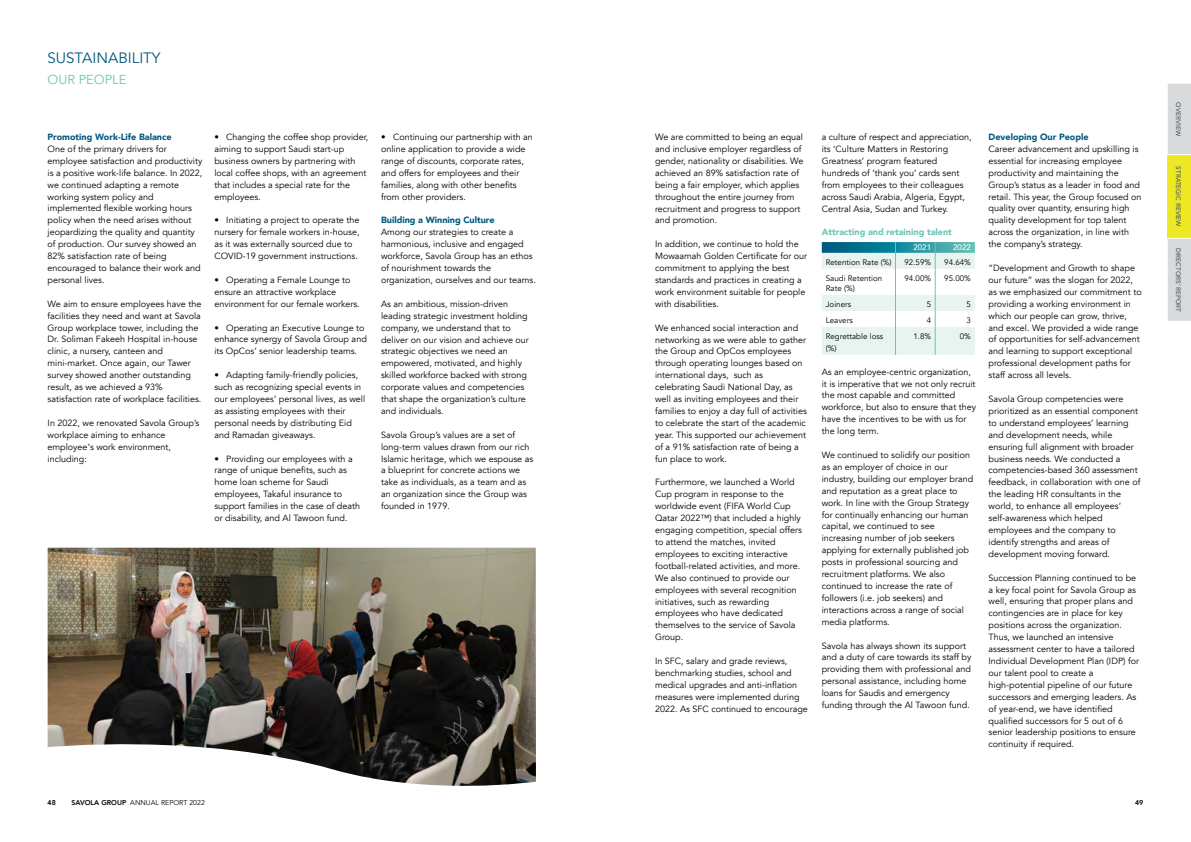
<style>
.page{position:relative;width:1191px;height:842px;background:#fff}
.page>*{position:absolute;margin:0;border:0;box-sizing:border-box;transform-origin:0 0}
.t1{font:15px "Avenir";color:#00587e}
.t2{font:13px "Avenir";color:#69c6b4}
.t3{font:9px/11.9px "Avenir";color:#000}
.t4{font:900 9px "Avenir";color:#00587e}
.t5{font:900 9px "Avenir";color:#69c6b4}
.t6{font:8px/10px "Avenir";color:#000}
.t7{font:500 8px "Avenir";color:#fff}
.t8{font:7px "Avenir";color:#000}
.t9{font:800 7px "Avenir";color:#000}
.t10{font:500 6.5px "Avenir";color:#485865}
.s1{font-weight:800}
</style>
<div class="page">
<svg style="left:821px;top:242px;width:154px;height:113px"></svg>
<img style="left:48px;top:548px;width:488px;height:238px">
<svg style="left:1167px;top:84px;width:24px;height:237px;background:#e0df9b"></svg>
<h1 class="t1" style="left:48px;top:49px;width:114px">SUSTAINABILITY</h1>
<h2 class="t2" style="left:48px;top:71px;width:80px">OUR PEOPLE</h2>
<p class="t4" style="left:48px;top:129px;width:125px">Promoting Work-Life Balance</p>
<p class="t3" style="left:48px;top:143px;width:156px">One of the primary drivers for employee satisfaction and productivity is a positive work-life balance. In 2022, we continued adapting a remote working system policy and implemented flexible working hours policy when the need arises without jeopardizing the quality and quantity of production. Our survey showed an 82% satisfaction rate of being encouraged to balance their work and personal lives.</p>
<p class="t3" style="left:48px;top:298px;width:155px">We aim to ensure employees have the facilities they need and want at Savola Group workplace tower, including the Dr. Soliman Fakeeh Hospital in-house clinic, a nursery, canteen and mini-market. Once again, our Tawer survey showed another outstanding result, as we achieved a 93% satisfaction rate of workplace facilities.</p>
<p class="t3" style="left:48px;top:417px;width:153px">In 2022, we renovated Savola Group’s workplace aiming to enhance employee‘s work environment, including:</p>
<p class="t3" style="left:214px;top:131px;width:155px">• Changing the coffee shop provider, aiming to support Saudi start-up business owners by partnering with local coffee shops, with an agreement that includes a special rate for the employees.</p>
<p class="t3" style="left:214px;top:214px;width:147px">• Initiating a project to operate the nursery for female workers in-house, as it was externally sourced due to COVID-19 government instructions.</p>
<p class="t3" style="left:214px;top:274px;width:147px">• Operating a Female Lounge to ensure an attractive workplace environment for our female workers.</p>
<p class="t3" style="left:214px;top:322px;width:154px">• Operating an Executive Lounge to enhance synergy of Savola Group and its OpCos’ senior leadership teams.</p>
<p class="t3" style="left:214px;top:369px;width:152px">• Adapting family-friendly policies, such as recognizing special events in our employees’ personal lives, as well as assisting employees with their personal needs by distributing Eid and Ramadan giveaways.</p>
<p class="t3" style="left:214px;top:453px;width:147px">• Providing our employees with a range of unique benefits, such as home loan scheme for Saudi employees, Takaful insurance to support families in the case of death or disability, and Al Tawoon fund.</p>
<p class="t3" style="left:381px;top:131px;width:153px">• Continuing our partnership with an online application to provide a wide range of discounts, corporate rates, and offers for employees and their families, along with other benefits from other providers.</p>
<p class="t4" style="left:381px;top:213px;width:115px">Building a Winning Culture</p>
<p class="t3" style="left:381px;top:226px;width:156px">Among our strategies to create a harmonious, inclusive and engaged workforce, Savola Group has an ethos of nourishment towards the organization, ourselves and our teams.</p>
<p class="t3" style="left:381px;top:298px;width:149px">As an ambitious, mission-driven leading strategic investment holding company, we understand that to deliver on our vision and achieve our strategic objectives we need an empowered, motivated, and highly skilled workforce backed with strong corporate values and competencies that shape the organization’s culture and individuals.</p>
<p class="t3" style="left:381px;top:429px;width:154px">Savola Group’s values are a set of long-term values drawn from our rich<br>Islamic heritage, which we espouse as a blueprint for concrete actions we take as individuals, as a team and as an organization since the Group was founded in 1979.</p>
<p class="t3" style="left:655px;top:131px;width:150px">We are committed to being an equal and inclusive employer regardless of gender, nationality or disabilities. We achieved an 89% satisfaction rate of being a fair employer, which applies throughout the entire journey from recruitment and progress to support and promotion.</p>
<p class="t3" style="left:655px;top:238px;width:154px">In addition, we continue to hold the Mowaamah Golden Certificate for our commitment to applying the best standards and practices in creating a work environment suitable for people with disabilities.</p>
<p class="t3" style="left:655px;top:322px;width:153px">We enhanced social interaction and networking as we were able to gather the Group and OpCos employees through operating lounges based on international days, such as celebrating Saudi National Day, as well as inviting employees and their families to enjoy a day full of activities to celebrate the start of the academic year. This supported our achievement of a 91% satisfaction rate of being a fun place to work.</p>
<p class="t3" style="left:655px;top:477px;width:148px">Furthermore, we launched a World<br>Cup program in response to the worldwide event (FIFA World Cup<br>Qatar 2022™) that included a highly engaging competition, special offers to attend the matches, invited employees to exciting interactive football-related activities, and more.<br>We also continued to provide our employees with several recognition initiatives, such as rewarding employees who have dedicated themselves to the service of Savola<br>Group.</p>
<p class="t3" style="left:655px;top:655px;width:154px">In SFC, salary and grade reviews, benchmarking studies, school and medical upgrades and anti-inflation measures were implemented during 2022. As SFC continued to encourage</p>
<p class="t3" style="left:821px;top:131px;width:151px">a culture of respect and appreciation, its ‘Culture Matters in Restoring Greatness’ program featured hundreds of ‘thank you’ cards sent from employees to their colleagues across Saudi Arabia, Algeria, Egypt, Central Asia, Sudan and Turkey.</p>
<p class="t5" style="left:821px;top:225px;width:132px">Attracting and retaining talent</p>
<p class="t7" style="left:913px;top:240px;width:19px">2021</p>
<p class="t7" style="left:953px;top:240px;width:19px">2022</p>
<p class="t6" style="left:825px;top:257px;width:67px">Retention Rate (%)</p>
<p class="t6" style="left:904px;top:257px;width:28px">92.59%</p>
<p class="t6" style="left:944px;top:257px;width:28px">94.64%</p>
<p class="t6" style="left:825px;top:273px;width:58px">Saudi Retention<br>Rate (%)</p>
<p class="t6" style="left:904px;top:273px;width:28px">94.00%</p>
<p class="t6" style="left:944px;top:273px;width:28px">95.00%</p>
<p class="t6" style="left:825px;top:299px;width:27px">Joiners</p>
<p class="t6" style="left:926px;top:299px;width:6px">5</p>
<p class="t6" style="left:966px;top:299px;width:6px">5</p>
<p class="t6" style="left:825px;top:315px;width:28px">Leavers</p>
<p class="t6" style="left:926px;top:315px;width:6px">4</p>
<p class="t6" style="left:966px;top:315px;width:6px">3</p>
<p class="t6" style="left:825px;top:330px;width:59px;line-height:11.9px">Regrettable loss (%)</p>
<p class="t6" style="left:913px;top:331px;width:19px">1.8%</p>
<p class="t6" style="left:959px;top:331px;width:13px">0%</p>
<p class="t3" style="left:821px;top:366px;width:156px">As an employee-centric organization, it is imperative that we not only recruit the most capable and committed workforce, but also to ensure that they have the incentives to be with us for the long term.</p>
<p class="t3" style="left:821px;top:449px;width:153px">We continued to solidify our position as an employer of choice in our industry, building our employer brand and reputation as a great place to work. In line with the Group Strategy for continually enhancing our human capital, we continued to see increasing number of job seekers applying for externally published job posts in professional sourcing and recruitment platforms. We also continued to increase the rate of followers (i.e. job seekers) and interactions across a range of social media platforms.</p>
<p class="t3" style="left:821px;top:640px;width:151px">Savola has always shown its support and a duty of care towards its staff by providing them with professional and personal assistance, including home loans for Saudis and emergency funding through the Al Tawoon fund.</p>
<p class="t4" style="left:988px;top:129px;width:101px">Developing Our People</p>
<p class="t3" style="left:988px;top:143px;width:154px">Career advancement and upskilling is essential for increasing employee productivity and maintaining the Group’s status as a leader in food and retail. This year, the Group focused on quality over quantity, ensuring high quality development for top talent across the organization, in line with the company’s strategy.</p>
<p class="t3" style="left:988px;top:262px;width:155px">“Development and Growth to shape our future” was the slogan for 2022, as we emphasized our commitment to providing a working environment in which our people can grow, thrive, and excel. We provided a wide range of opportunities for self-advancement and learning to support exceptional professional development paths for staff across all levels.</p>
<p class="t3" style="left:988px;top:393px;width:153px">Savola Group competencies were prioritized as an essential component to understand employees’ learning and development needs, while ensuring full alignment with broader business needs. We conducted a competencies-based 360 assessment feedback, in collaboration with one of the leading HR consultants in the world, to enhance all employees‘ self-awareness which helped employees and the company to identify strengths and areas of development moving forward.</p>
<p class="t3" style="left:988px;top:572px;width:152px">Succession Planning continued to be a key focal point for Savola Group as well, ensuring that proper plans and contingencies are in place for key positions across the organization.<br>Thus, we launched an intensive assessment center to have a tailored Individual Development Plan (IDP) for our talent pool to create a high-potential pipeline of our future successors and emerging leaders. As of year-end, we have identified qualified successors for 5 out of 6 senior leadership positions to ensure continuity if required.</p>
<p class="t9" style="left:48px;top:797px;width:10px">48</p>
<p class="t8" style="left:71px;top:798px;width:135px"><span class="s1">SAVOLA GROUP</span> ANNUAL REPORT 2022</p>
<p class="t9" style="left:1135px;top:797px;width:10px">49</p>
<p class="t10" style="left:1184px;top:102px;width:35px;rotate:90deg">OVERVIEW</p>
<p class="t10" style="left:1184px;top:166px;width:62px;rotate:90deg">STRATEGIC REVIEW</p>
<p class="t10" style="left:1184px;top:248px;width:66px;rotate:90deg">DIRECTORS’ REPORT</p>
</div>
